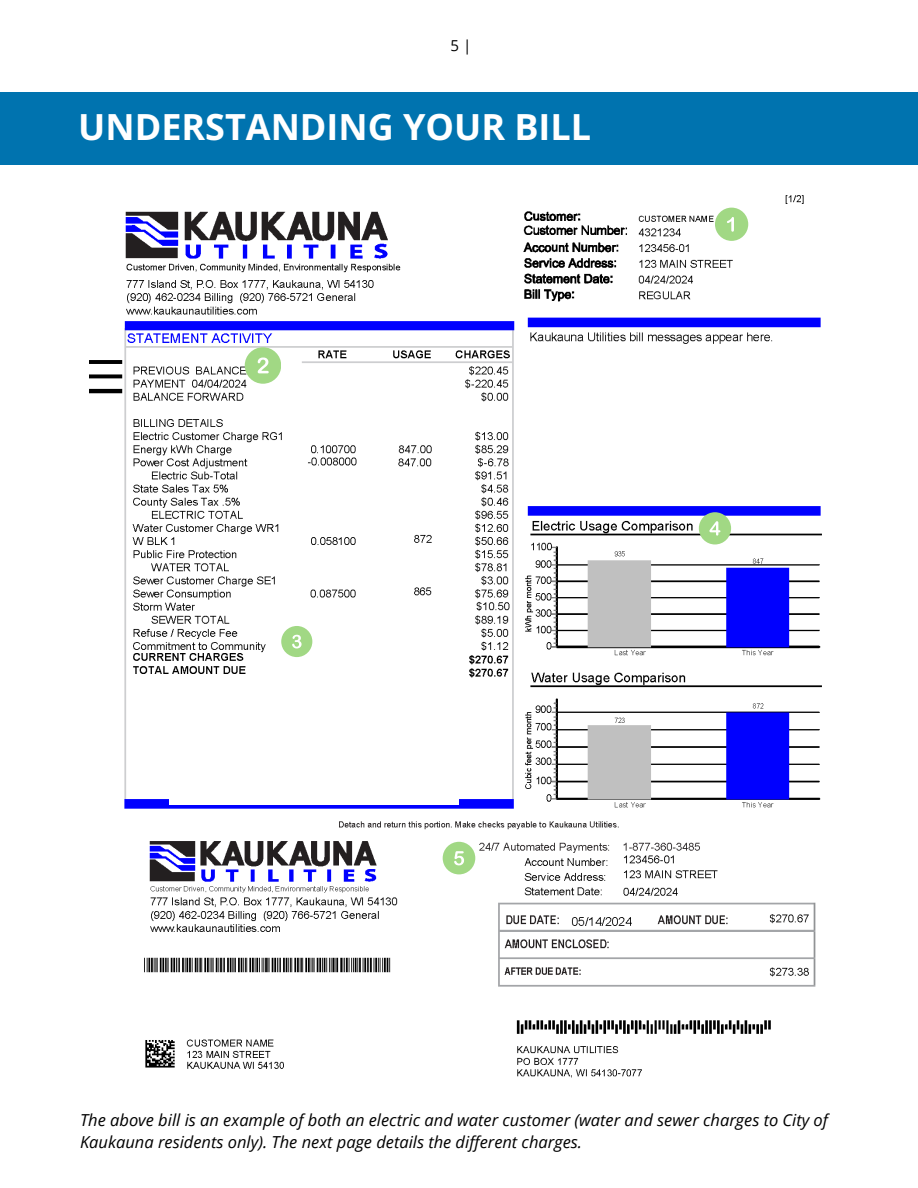
<style>
.page{position:relative;width:918px;height:1188px;background:#fff}
.page>*{position:absolute;margin:0;border:0;box-sizing:border-box;transform-origin:0 0}
.t1{font:700 36px "Open Sans";color:#fff}
.t2{font:italic 16.5px/22.5px "Open Sans";color:#000}
.t3{font:15px "Open Sans";color:#000}
</style>
<div class="page">
<div style="left:0;top:92px;width:918px;height:72px;background:#0073af"></div>
<img style="left:89px;top:195px;width:733px;height:883px">
<div style="left:715px;top:208px;width:33px;height:33px;background:#a1d884;border-radius:50%"></div>
<svg style="left:727px;top:217px;width:7px;height:15px"></svg>
<div style="left:245px;top:347px;width:36px;height:36px;background:#a1d884;border-radius:50%"></div>
<svg style="left:258px;top:357px;width:11px;height:16px"></svg>
<div style="left:281px;top:626px;width:31px;height:31px;background:#a1d884;border-radius:50%"></div>
<svg style="left:292px;top:635px;width:10px;height:13px"></svg>
<div style="left:699px;top:512px;width:32px;height:32px;background:#a1d884;border-radius:50%"></div>
<svg style="left:709px;top:521px;width:11px;height:15px"></svg>
<div style="left:169px;top:793px;width:290px;height:12px;background:#fff"></div>
<div style="left:443px;top:842px;width:32px;height:32px;background:#a1d884;border-radius:50%"></div>
<svg style="left:454px;top:851px;width:10px;height:14px"></svg>
<p class="t3" style="left:451px;top:35px;width:22px">5 |</p>
<h1 class="t1" style="left:78px;top:102px;width:514px">UNDERSTANDING YOUR BILL</h1>
<p class="t2" style="left:80px;top:1108px;width:749px">The above bill is an example of both an electric and water customer (water and sewer charges to City of<br>Kaukauna residents only). The next page details the different charges.</p>
</div>
